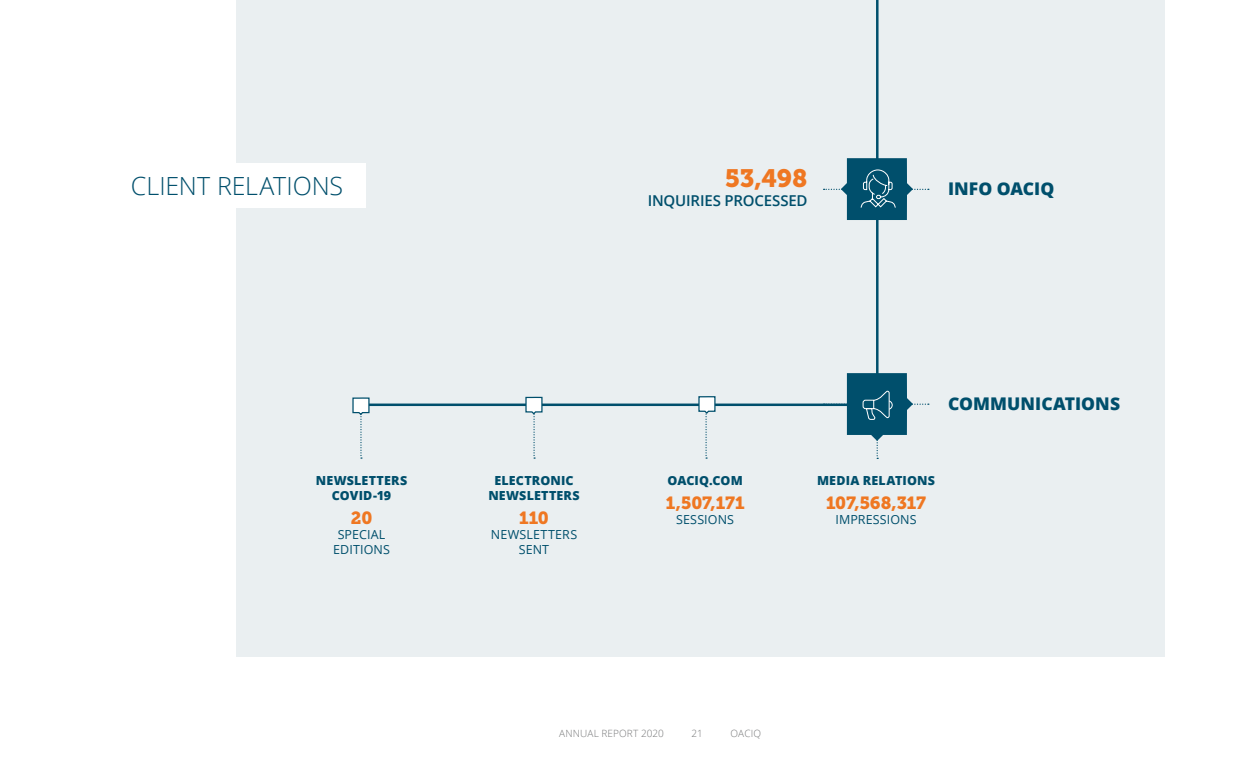
<style>
.page{position:relative;width:1260px;height:765px;background:#fff}
.page>*{position:absolute;margin:0;border:0;box-sizing:border-box;transform-origin:0 0}
.t1{font:300 25px "Open Sans";color:#004f6c}
.t2{font:25px "Museo Slab 900";color:#ef7722}
.t3{font:17.5px "Museo Slab 900";letter-spacing:-.01em;color:#ef7722}
.t4{font:800 17.5px "Open Sans";color:#004f6c}
.t5{font:600 15px "Open Sans";letter-spacing:-.01em;color:#004f6c}
.t6{font:800 12.5px/15px "Open Sans";letter-spacing:.015em;color:#004f6c;text-align:center}
.t7{font:12.5px/15px "Open Sans";letter-spacing:.01em;color:#004f6c;text-align:center}
.t8{font:300 10px "Open Sans";letter-spacing:.015em;color:#777879}
</style>
<div class="page">
<div style="left:237px;top:0;width:928px;height:657px;background:#eaeff1"></div>
<hr style="left:876px;top:0;width:3px;height:402px;background:#004f6c">
<hr style="left:360px;top:404px;width:489px;height:2px;background:#004f6c">
<svg style="left:698px;top:396px;width:18px;height:63px"></svg>
<svg style="left:525px;top:396px;width:18px;height:63px"></svg>
<svg style="left:352px;top:397px;width:18px;height:62px"></svg>
<div style="left:108px;top:164px;width:258px;height:44px;background:#fff"></div>
<svg style="left:824px;top:373px;width:105px;height:86px"></svg>
<svg style="left:824px;top:158px;width:105px;height:62px"></svg>
<h1 class="t1" style="left:131px;top:169px;width:214px">CLIENT RELATIONS</h1>
<p class="t6" style="left:316px;top:472px;width:93px">NEWSLETTERS<br>COVID-19</p>
<h2 class="t3" style="left:351px;top:508px;width:23px">20</h2>
<p class="t7" style="left:333px;top:527px;width:58px">SPECIAL<br>EDITIONS</p>
<h1 class="t2" style="left:725px;top:164px;width:84px">53,498</h1>
<p class="t5" style="left:648px;top:190px;width:161px">INQUIRIES PROCESSED</p>
<h2 class="t4" style="left:948px;top:175px;width:108px">INFO OACIQ</h2>
<p class="t6" style="left:488px;top:472px;width:93px">ELECTRONIC<br>NEWSLETTERS</p>
<h2 class="t3" style="left:519px;top:508px;width:31px">110</h2>
<p class="t7" style="left:491px;top:527px;width:88px">NEWSLETTERS<br>SENT</p>
<p class="t6" style="left:667px;top:472px;width:77px">OACIQ.COM</p>
<h2 class="t3" style="left:666px;top:493px;width:80px">1,507,171</h2>
<p class="t7" style="left:676px;top:512px;width:59px">SESSIONS</p>
<h2 class="t4" style="left:948px;top:390px;width:174px">COMMUNICATIONS</h2>
<p class="t6" style="left:817px;top:472px;width:119px">MEDIA RELATIONS</p>
<h2 class="t3" style="left:826px;top:493px;width:101px">107,568,317</h2>
<p class="t7" style="left:835px;top:512px;width:83px">IMPRESSIONS</p>
<p class="t8" style="left:559px;top:727px;width:106px">ANNUAL REPORT 2020</p>
<p class="t8" style="left:692px;top:727px;width:13px">21</p>
<p class="t8" style="left:731px;top:727px;width:32px">OACIQ</p>
</div>
